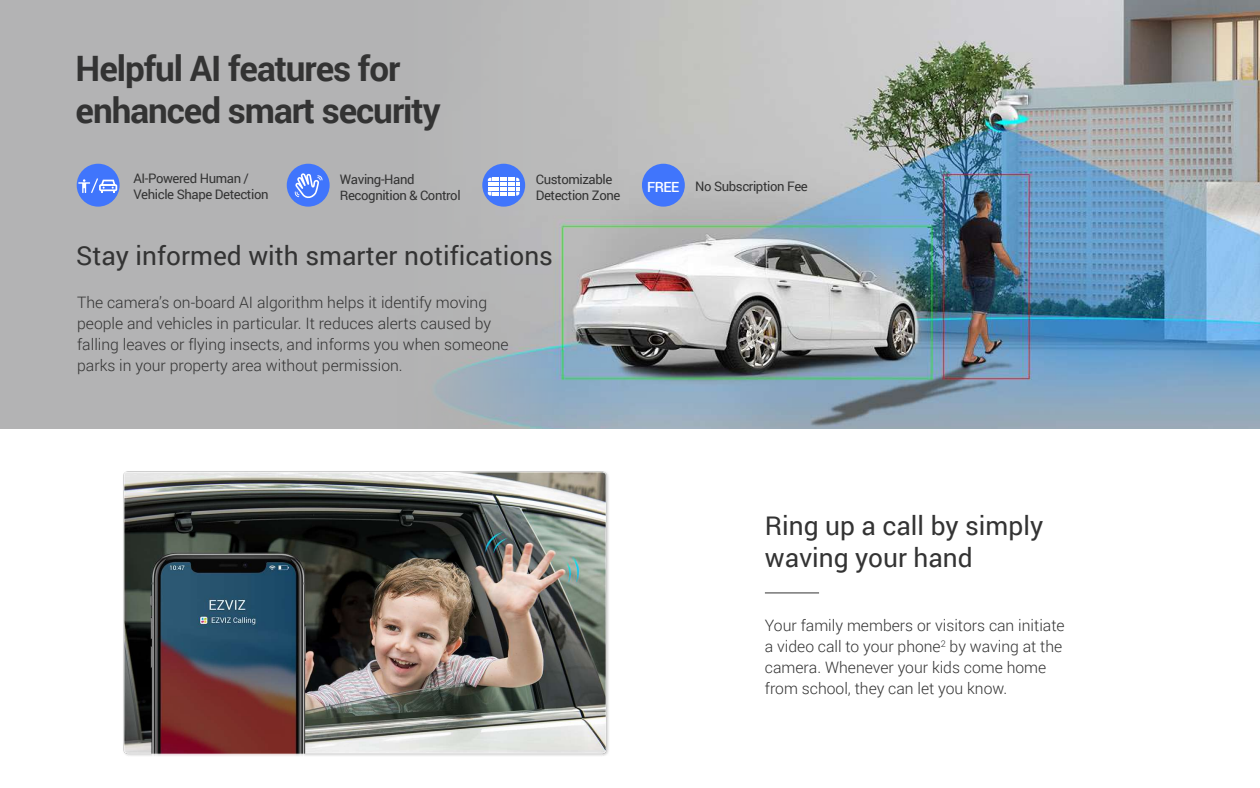
<style>
.page{position:relative;width:1260px;height:788px;background:#fff}
.page>*{position:absolute;margin:0;border:0;box-sizing:border-box;transform-origin:0 0}
.t1{font:700 35px/42px "Roboto";letter-spacing:-.03em;color:#333}
.t2{font:26.25px/31.5px "Roboto";color:#333}
.t3{font:300 15.75px/21px "Roboto";color:#333}
.t4{font:500 14px "Roboto";color:#fff}
.t5{font:13.12px/15.8px "Roboto";letter-spacing:-.03em;color:#333}
</style>
<div class="page">
<img style="left:391px;top:0;width:869px;height:428px">
<svg style="left:0;top:1px;width:617px;height:427px;background:#b2b3b5"></svg>
<hr style="left:765px;top:592px;width:54px;height:1px;background:#333">
<div style="left:77px;top:164px;width:43px;height:42px;background:#4075fc;border-radius:50%"></div>
<div style="left:287px;top:164px;width:43px;height:42px;background:#4075fc;border-radius:50%"></div>
<div style="left:482px;top:164px;width:43px;height:42px;background:#4075fc;border-radius:50%"></div>
<div style="left:642px;top:164px;width:43px;height:42px;background:#4075fc;border-radius:50%"></div>
<svg style="left:488px;top:178px;width:31px;height:17px"></svg>
<svg style="left:294px;top:173px;width:29px;height:25px"></svg>
<svg style="left:78px;top:178px;width:39px;height:15px"></svg>
<img style="left:123px;top:471px;width:486px;height:285px">
<h1 class="t1" style="left:76px;top:47px;width:366px">Helpful AI features for enhanced smart security</h1>
<p class="t5" style="left:133px;top:170px;width:137px">AI-Powered Human /<br>Vehicle Shape Detection</p>
<p class="t5" style="left:340px;top:171px;width:122px">Waving-Hand<br>Recognition &amp; Control</p>
<p class="t5" style="left:536px;top:171px;width:86px">Customizable<br>Detection Zone</p>
<p class="t5" style="left:695px;top:178px;width:114px">No Subscription Fee</p>
<p class="t4" style="left:647px;top:177px;width:34px">FREE</p>
<h2 class="t2" style="left:76px;top:239px;width:478px">Stay informed with smarter notifications</h2>
<p class="t3" style="left:77px;top:292px;width:433px">The camera’s on-board AI algorithm helps it identify moving people and vehicles in particular. It reduces alerts caused by falling leaves or flying insects, and informs you when someone parks in your property area without permission.</p>
<h2 class="t2" style="left:765px;top:509px;width:280px">Ring up a call by simply waving your hand</h2>
<p class="t3" style="left:765px;top:614px;width:301px">Your family members or visitors can initiate a video call to your phone<sup>2</sup> by waving at the camera. Whenever your kids come home from school, they can let you know.</p>
</div>
